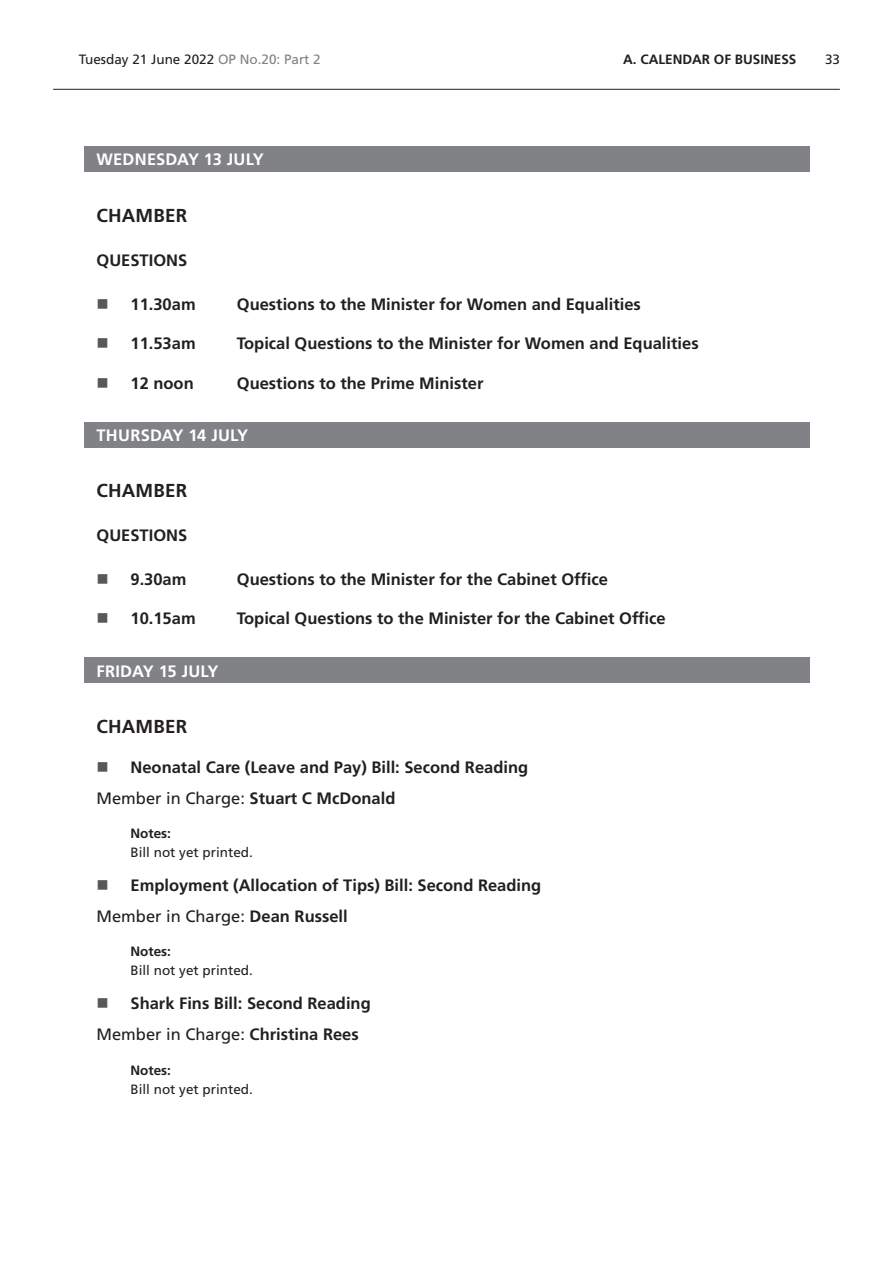
<style>
.page{position:relative;width:893px;height:1263px;background:#fff}
.page>*{position:absolute;margin:0;border:0;box-sizing:border-box;transform-origin:0 0}
.FbaLocation{font:700 18.75px "Frutiger LT Std";letter-spacing:.01em;color:#231f20}
.BoldCaps{font:700 16.5px "Frutiger LT Std";color:#231f20}
.MemberInCharge{font:16.5px "Frutiger LT Std";color:#231f20}
.Heading2Grey{font:700 16.5px "Frutiger LT Std";letter-spacing:.01em;color:#fff}
.NotesText{font:13.5px "Frutiger LT Std";color:#231f20}
.NotesTag{font:700 13.5px "Frutiger LT Std";color:#231f20}
.s1{color:#808285}
.s2{font-weight:700}
</style>
<div class="page">
<hr style="left:53px;top:89px;width:787px;height:1px;background:#231f20">
<div style="left:84px;top:147px;width:725px;height:25px;background:#808285"></div>
<div style="left:84px;top:422px;width:725px;height:25px;background:#808285"></div>
<div style="left:84px;top:658px;width:725px;height:25px;background:#808285"></div>
<p class="NotesText" style="left:79px;top:52px;width:244px">Tuesday 21 June 2022 <span class="s1">OP No.20: Part 2</span></p>
<p class="NotesTag" style="left:623px;top:52px;width:36px">A. Calendar</p>
<p class="NotesTag" style="left:714px;top:52px;width:38px">of Business</p>
<p class="NotesText" style="left:825px;top:52px;width:17px">33</p>
<h2 class="Heading2Grey" style="left:97px;top:150px;width:169px">WEDNESDAY 13 JULY</h2>
<p class="FbaLocation" style="left:97px;top:204px;width:92px">CHAMBER</p>
<p class="BoldCaps" style="left:97px;top:250px;width:92px">QUESTIONS</p>
<p class="BoldCaps" style="left:131px;top:294px;width:67px">11.30am</p>
<p class="BoldCaps" style="left:237px;top:294px;width:406px">Questions to the Minister for Women and Equalities</p>
<p class="BoldCaps" style="left:131px;top:334px;width:67px">11.53am</p>
<p class="BoldCaps" style="left:237px;top:334px;width:463px">Topical Questions to the Minister for Women and Equalities</p>
<p class="BoldCaps" style="left:131px;top:373px;width:65px">12 noon</p>
<p class="BoldCaps" style="left:237px;top:373px;width:248px">Questions to the Prime Minister</p>
<h2 class="Heading2Grey" style="left:97px;top:425px;width:153px">THURSDAY 14 JULY</h2>
<p class="FbaLocation" style="left:97px;top:480px;width:92px">CHAMBER</p>
<p class="BoldCaps" style="left:97px;top:526px;width:92px">QUESTIONS</p>
<p class="BoldCaps" style="left:131px;top:569px;width:57px">9.30am</p>
<p class="BoldCaps" style="left:237px;top:569px;width:373px">Questions to the Minister for the Cabinet Office</p>
<p class="BoldCaps" style="left:131px;top:609px;width:67px">10.15am</p>
<p class="BoldCaps" style="left:237px;top:609px;width:430px">Topical Questions to the Minister for the Cabinet Office</p>
<h2 class="Heading2Grey" style="left:97px;top:661px;width:124px">FRIDAY 15 JULY</h2>
<p class="FbaLocation" style="left:97px;top:716px;width:92px">CHAMBER</p>
<p class="BoldCaps" style="left:131px;top:757px;width:399px">Neonatal Care (Leave and Pay) Bill: Second Reading</p>
<p class="MemberInCharge" style="left:97px;top:788px;width:300px">Member in Charge: <span class="s2">Stuart C McDonald</span></p>
<p class="NotesTag" style="left:131px;top:825px;width:42px">Notes:</p>
<p class="NotesText" style="left:131px;top:844px;width:124px">Bill not yet printed.</p>
<p class="BoldCaps" style="left:131px;top:876px;width:412px">Employment (Allocation of Tips) Bill: Second Reading</p>
<p class="MemberInCharge" style="left:97px;top:907px;width:253px">Member in Charge: <span class="s2">Dean Russell</span></p>
<p class="NotesTag" style="left:131px;top:943px;width:42px">Notes:</p>
<p class="NotesText" style="left:131px;top:963px;width:124px">Bill not yet printed.</p>
<p class="BoldCaps" style="left:131px;top:994px;width:242px">Shark Fins Bill: Second Reading</p>
<p class="MemberInCharge" style="left:97px;top:1025px;width:264px">Member in Charge: <span class="s2">Christina Rees</span></p>
<p class="NotesTag" style="left:131px;top:1062px;width:42px">Notes:</p>
<p class="NotesText" style="left:131px;top:1081px;width:124px">Bill not yet printed.</p>
</div>
